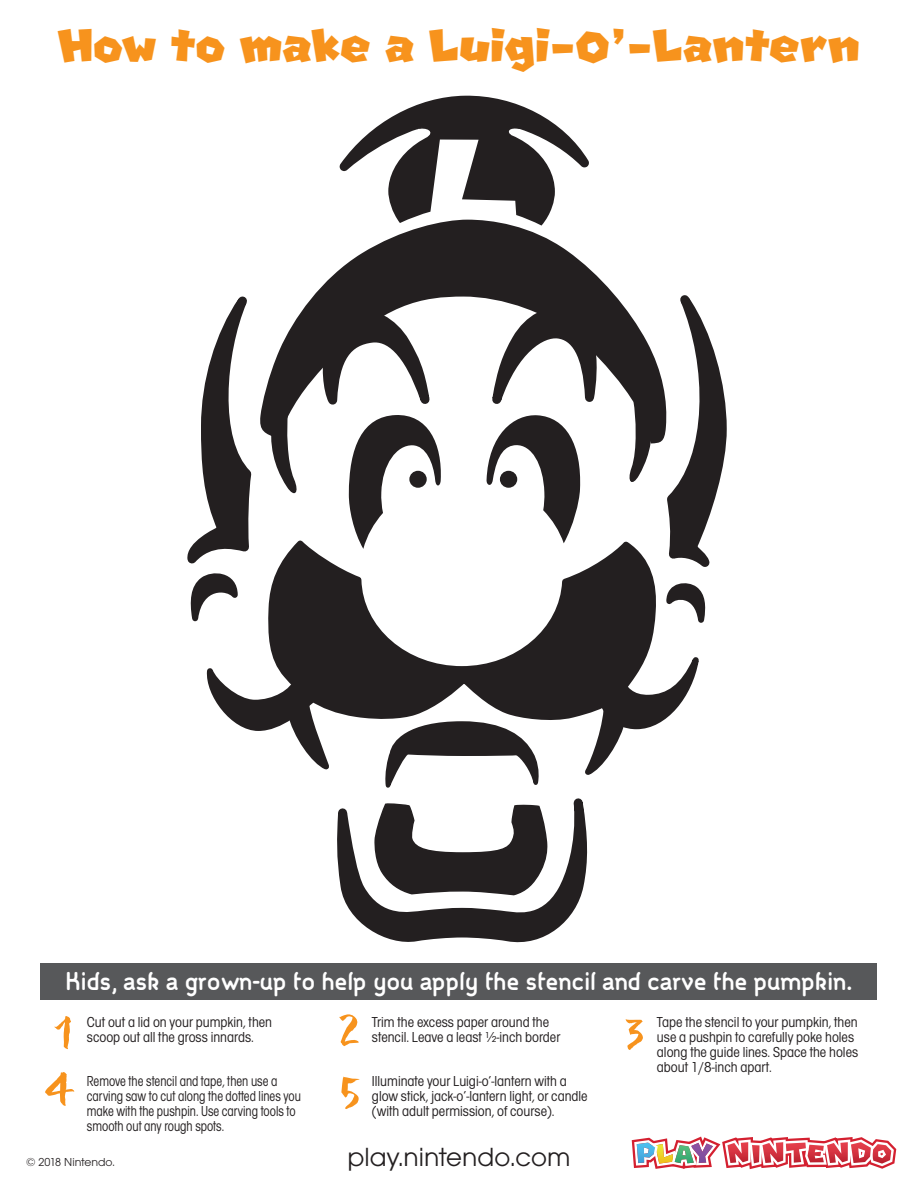
<style>
.page{position:relative;width:918px;height:1188px;background:#fff}
.page>*{position:absolute;margin:0;border:0;box-sizing:border-box;transform-origin:0 0}
.t1{font:66.3px "Carumba Std";color:#f7931d}
.t2{font:45px "MARIO Fontv 3 Solid";letter-spacing:-.02em;color:#f7931d}
.t3{font:27.3px "Avant Garde Gothic Itc T";color:#231f20}
.t4{font:700 25.65px "Index LT Pro";color:#fff}
.t5{font:condensed 15px/15px "Avant Garde Gothic Itc T";color:#231f20}
.t6{font:condensed 15px/15px "Avant Garde Gothic Itc T";color:#231f20;scale:.9 1}
.t7{font:12px "Avant Garde Gothic Itc T";color:#231f20}
</style>
<div class="page">
<div style="left:40px;top:964px;width:838px;height:36px;background:#57585a"></div>
<svg style="left:187px;top:95px;width:540px;height:848px"></svg>
<svg style="left:631px;top:1136px;width:266px;height:33px"></svg>
<h2 class="t2" style="left:57px;top:15px;width:805px">How to make a Luigi-Oʼ-Lantern</h2>
<h3 class="t4" style="left:66px;top:965px;width:788px">Kids, ask a grown-up to help you apply the stencil and carve the pumpkin.</h3>
<h1 class="t1" style="left:56px;top:990px;width:21px">1</h1>
<h1 class="t1" style="left:339px;top:990px;width:23px">2</h1>
<h1 class="t1" style="left:46px;top:1048px;width:31px">4</h1>
<h1 class="t1" style="left:339px;top:1048px;width:22px">5</h1>
<p class="t5" style="left:87px;top:1014px;width:187px">Cut out a lid on your pumpkin, then scoop out all the gross innards.</p>
<p class="t5" style="left:657px;top:1014px;width:203px">Tape the stencil to your pumpkin, then use a pushpin to carefully poke holes along the guide lines. Space the holes about 1/8-inch apart.</p>
<p class="t6" style="left:87px;top:1073px;width:239px">Remove the stencil and tape, then use a carving saw to cut along the dotted lines you make with the pushpin. Use carving tools to smooth out any rough spots.</p>
<p class="t5" style="left:372px;top:1014px;width:190px">Trim the excess paper around the stencil. Leave a least ½-inch border</p>
<p class="t5" style="left:372px;top:1073px;width:217px">Illuminate your Luigi-o’-lantern with a glow stick, jack-o’-lantern light, or candle (with adult permission, of course).</p>
<h1 class="t1" style="left:626px;top:990px;width:20px">3</h1>
<p class="t7" style="left:26px;top:1155px;width:90px">© 2018 Nintendo.</p>
<h3 class="t3" style="left:347px;top:1141px;width:225px">play.nintendo.com</h3>
</div>
